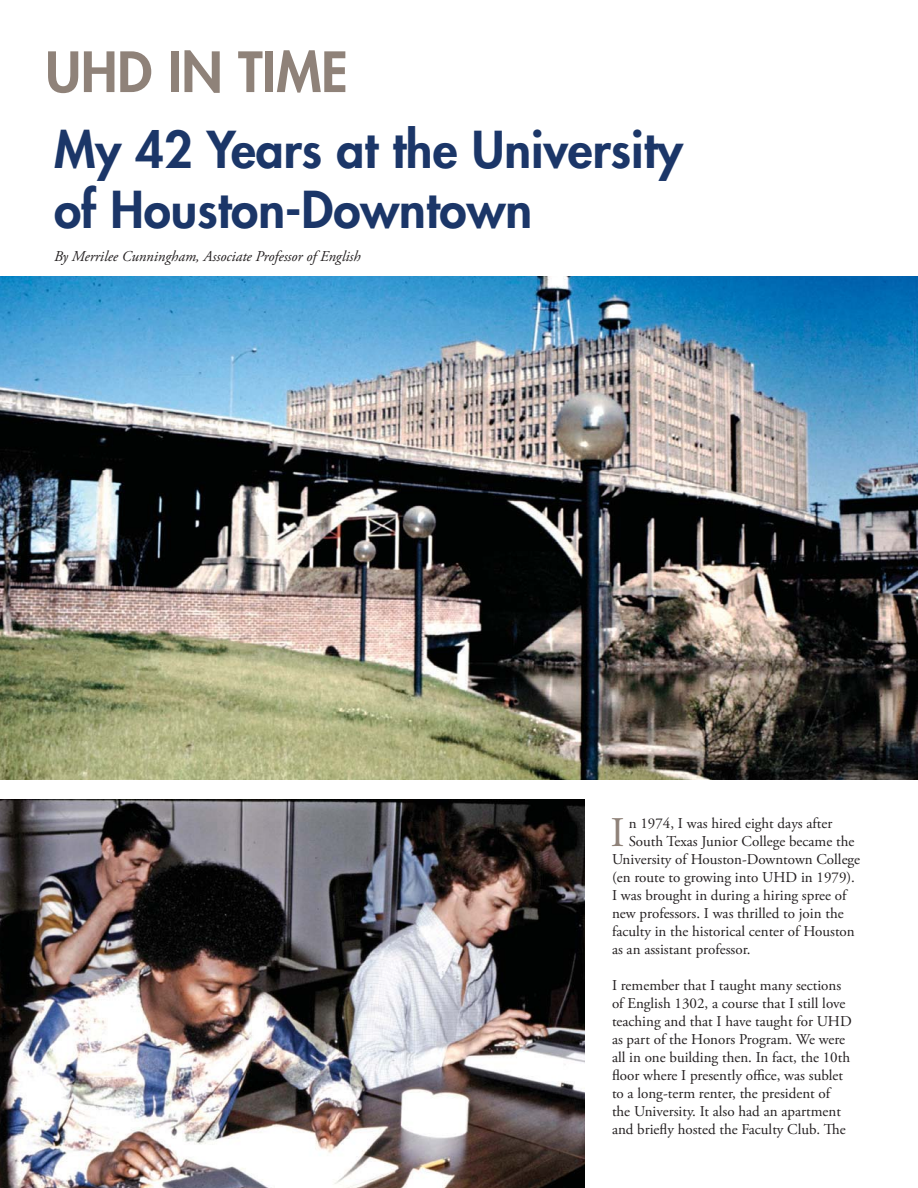
<style>
.page{position:relative;width:918px;height:1188px;background:#fff}
.page>*{position:absolute;margin:0;border:0;box-sizing:border-box;transform-origin:0 0}
.t1{font:800 54px "Futura Std";color:#8f8279}
.t2{font:800 49.5px/59.4px "Futura Std";color:#1b3668}
.t3{font:42.15px "Adobe Garamond Pro";color:#8f8279}
.t4{font:15px/18px "Adobe Garamond Pro";color:#231f20}
.t5{font:italic 15px "Adobe Garamond Pro";color:#231f20}
</style>
<div class="page">
<img style="left:0;top:799px;width:585px;height:389px">
<img style="left:0;top:276px;width:918px;height:504px">
<h1 class="t1" style="left:45px;top:47px;width:304px">UHD IN TIME</h1>
<h2 class="t2" style="left:54px;top:124px;width:630px">My 42 Years at the University of Houston-Downtown</h2>
<p class="t5" style="left:54px;top:251px;width:308px">By Merrilee Cunningham, Associate Professor of English</p>
<h3 class="t3" style="left:610px;top:816px;width:16px">I</h3>
<p class="t4" style="left:629px;top:816px;width:205px">n 1974, I was hired eight days after</p>
<p class="t4" style="left:629px;top:834px;width:227px">South Texas Junior College became the</p>
<p class="t4" style="left:612px;top:852px;width:250px">University of Houston-Downtown College</p>
<p class="t4" style="left:612px;top:870px;width:245px">(en route to growing into UHD in 1979).</p>
<p class="t4" style="left:612px;top:888px;width:236px">I was brought in during a hiring spree of</p>
<p class="t4" style="left:612px;top:906px;width:233px">new professors. I was thrilled to join the</p>
<p class="t4" style="left:612px;top:924px;width:244px">faculty in the historical center of Houston</p>
<p class="t4" style="left:612px;top:942px;width:140px">as an assistant professor.</p>
<p class="t4" style="left:612px;top:978px;width:241px">I remember that I taught many sections of English 1302, a course that I still love teaching and that I have taught for UHD as part of the Honors Program. We were all in one building then. In fact, the 10th floor where I presently office, was sublet to a long-term renter, the president of the University. It also had an apartment and briefly hosted the Faculty Club. The</p>
</div>
